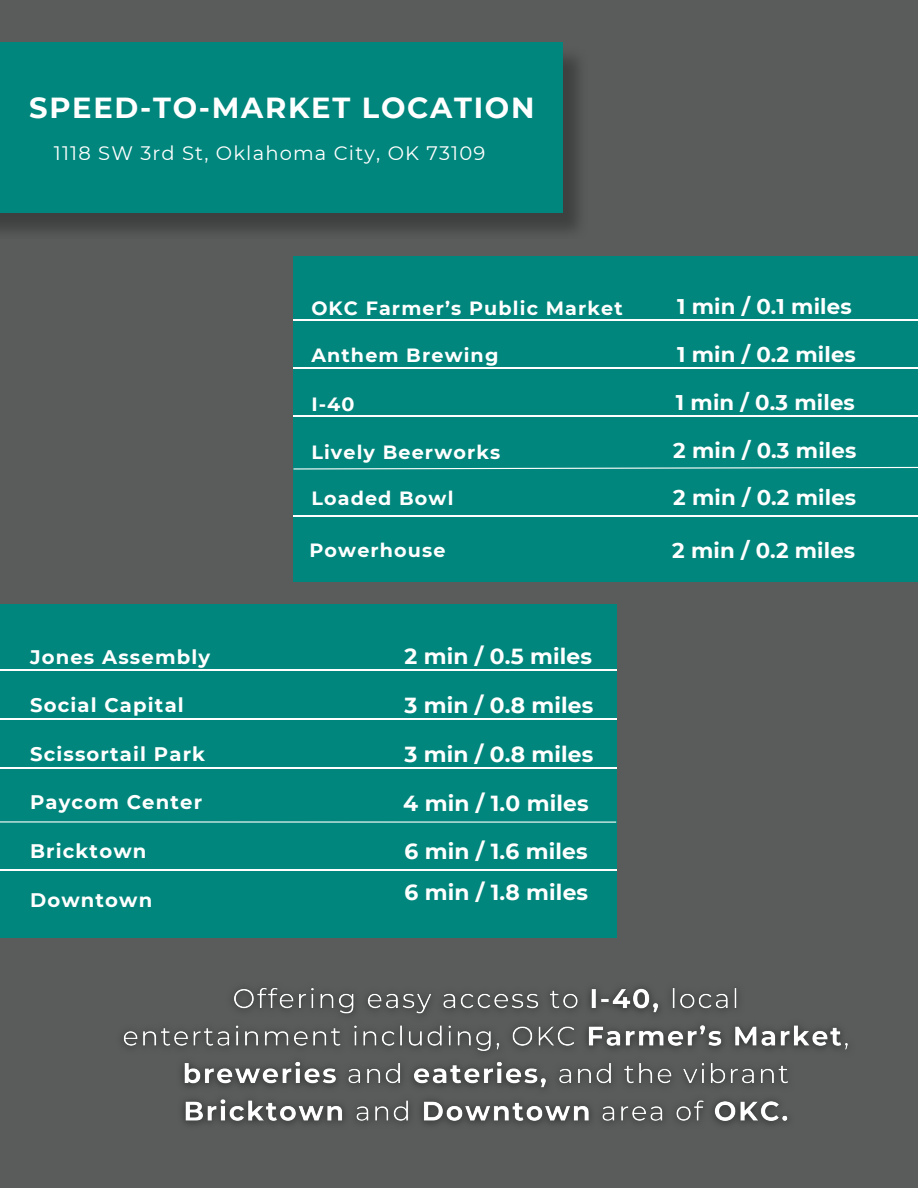
<style>
.page{position:relative;width:918px;height:1188px;background:#5a5c5c}
.page>*{position:absolute;margin:0;border:0;box-sizing:border-box;transform-origin:0 0}
.t1{font:700 28.95px "Montserrat";letter-spacing:.06em;color:#fff}
.t2{font:700 21.75px "Montserrat";letter-spacing:.005em;color:#fff}
.t3{font:700 21.3px "Montserrat";letter-spacing:.005em;color:#fff}
.t4{font:700 19.65px "Montserrat";letter-spacing:.06em;color:#fff}
.t5{font:19.5px "Montserrat";letter-spacing:.06em;color:#fff}
.t6{font:700 19.2px "Montserrat";letter-spacing:.06em;color:#fff}
</style>
<div class="page">
<div style="left:294px;top:356px;width:624px;height:226px;background:#00867c"></div>
<hr style="left:294px;top:515px;width:372px;height:2px;background:#fff">
<hr style="left:666px;top:515px;width:252px;height:2px;background:#fff">
<div style="left:294px;top:256px;width:624px;height:226px;background:#00867c"></div>
<hr style="left:294px;top:320px;width:372px;height:1px;background:#fff">
<hr style="left:666px;top:320px;width:252px;height:1px;background:#fff">
<hr style="left:294px;top:368px;width:372px;height:1px;background:#fff">
<hr style="left:666px;top:368px;width:252px;height:1px;background:#fff">
<hr style="left:294px;top:416px;width:372px;height:1px;background:#fff">
<hr style="left:666px;top:416px;width:252px;height:1px;background:#fff">
<svg style="left:292px;top:464px;width:626px;height:6px"></svg>
<img style="left:0;top:47px;width:588px;height:191px">
<div style="left:0;top:42px;width:563px;height:171px;background:#00867c"></div>
<img style="left:112px;top:976px;width:748px;height:159px">
<div style="left:0;top:707px;width:616px;height:231px;background:#00867c"></div>
<hr style="left:0;top:870px;width:331px;height:1px;background:#fff">
<hr style="left:331px;top:870px;width:285px;height:1px;background:#fff">
<div style="left:0;top:604px;width:616px;height:231px;background:#00867c"></div>
<hr style="left:0;top:669px;width:331px;height:1px;background:#fff">
<hr style="left:331px;top:669px;width:285px;height:1px;background:#fff">
<hr style="left:0;top:718px;width:331px;height:1px;background:#fff">
<hr style="left:331px;top:718px;width:285px;height:1px;background:#fff">
<hr style="left:0;top:767px;width:331px;height:1px;background:#fff">
<hr style="left:331px;top:767px;width:285px;height:1px;background:#fff">
<hr style="left:0;top:821px;width:616px;height:2px;background:#fff">
<p class="t1" style="left:29px;top:90px;width:507px">SPEED-TO-MARKET LOCATION</p>
<p class="t5" style="left:54px;top:141px;width:433px">1118 SW 3rd St, Oklahoma City, OK 73109</p>
<p class="t6" style="left:311px;top:296px;width:313px">OKC Farmer’s Public Market</p>
<p class="t6" style="left:311px;top:344px;width:189px">Anthem Brewing</p>
<p class="t6" style="left:311px;top:392px;width:45px">I-40</p>
<p class="t6" style="left:311px;top:440px;width:191px">Lively Beerworks</p>
<p class="t3" style="left:677px;top:293px;width:176px">1 min / 0.1 miles</p>
<p class="t3" style="left:677px;top:341px;width:180px">1 min / 0.2 miles</p>
<p class="t3" style="left:676px;top:389px;width:180px">1 min / 0.3 miles</p>
<p class="t3" style="left:673px;top:437px;width:185px">2 min / 0.3 miles</p>
<p class="t6" style="left:311px;top:486px;width:144px">Loaded Bowl</p>
<p class="t3" style="left:673px;top:485px;width:185px">2 min / 0.2 miles</p>
<p class="t3" style="left:672px;top:537px;width:185px">2 min / 0.2 miles</p>
<p class="t6" style="left:309px;top:539px;width:138px">Powerhouse</p>
<p class="t4" style="left:30px;top:645px;width:182px">Jones Assembly</p>
<p class="t2" style="left:404px;top:642px;width:189px">2 min / 0.5 miles</p>
<p class="t4" style="left:30px;top:693px;width:155px">Social Capital</p>
<p class="t4" style="left:30px;top:742px;width:177px">Scissortail Park</p>
<p class="t4" style="left:30px;top:790px;width:174px">Paycom Center</p>
<p class="t4" style="left:30px;top:839px;width:118px">Bricktown</p>
<p class="t4" style="left:30px;top:888px;width:124px">Downtown</p>
<p class="t2" style="left:404px;top:692px;width:191px">3 min / 0.8 miles</p>
<p class="t2" style="left:404px;top:741px;width:191px">3 min / 0.8 miles</p>
<p class="t2" style="left:403px;top:790px;width:187px">4 min / 1.0 miles</p>
<p class="t2" style="left:404px;top:838px;width:185px">6 min / 1.6 miles</p>
<p class="t2" style="left:404px;top:879px;width:185px">6 min / 1.8 miles</p>
</div>
